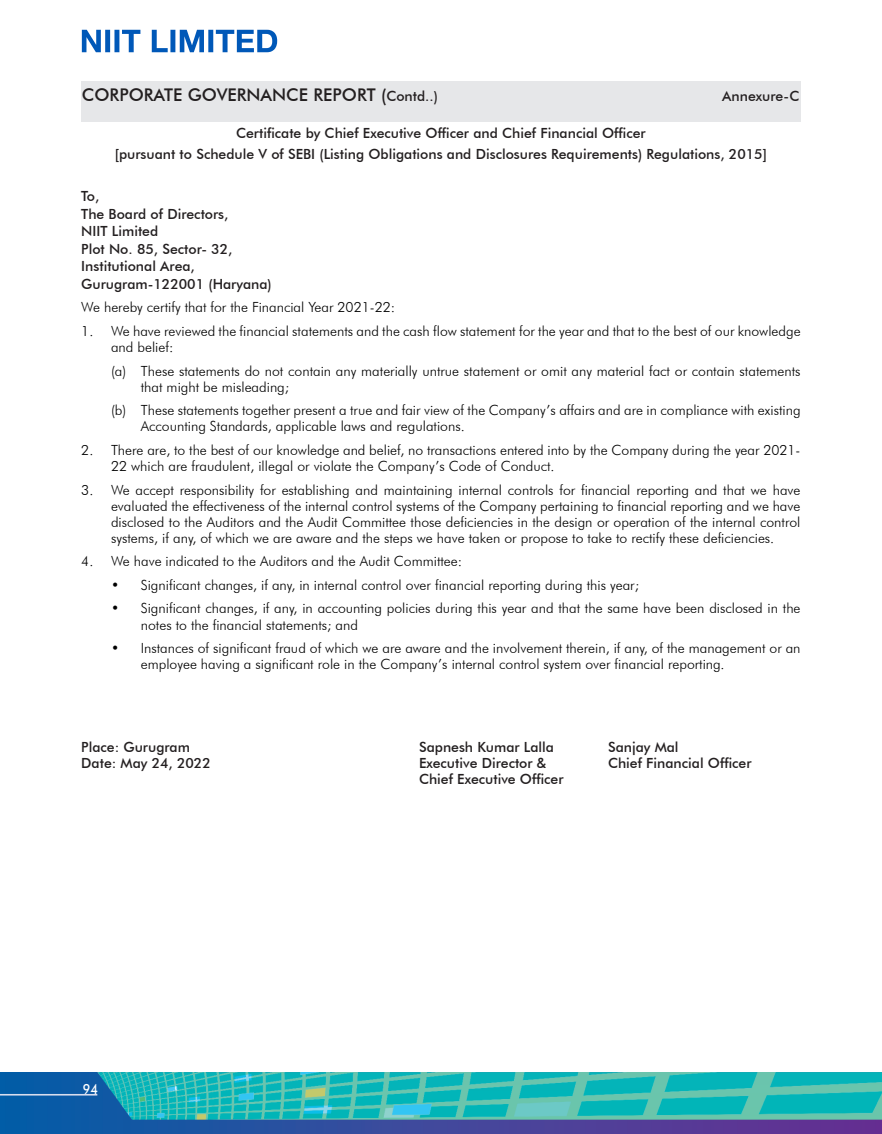
<style>
.page{position:relative;width:882px;height:1134px;background:#fff}
.page>*{position:absolute;margin:0;border:0;box-sizing:border-box;transform-origin:0 0}
.t1{font:500 17.5px "Futura BT";color:#231f20}
.t2{font:300 14px/16.1px "Futura BT";color:#000}
.List_Paragraph{font:500 14px "Futura BT";color:#231f20}
.No_Spacing{font:500 14px "Futura BT";color:#231f20}
.t3{font:500 14px "Futura BT";color:#fff;scale:.9 1}
.s1{font-size:14px}
</style>
<div class="page">
<img style="left:0;top:1073px;width:882px;height:61px">
<div style="left:81px;top:82px;width:720px;height:40px;background:#e6e7e9"></div>
<svg style="left:82px;top:30px;width:195px;height:22px"></svg>
<p class="t1" style="left:82px;top:84px;width:358px">CORPORATE GOVERNANCE REPORT (<span class="s1">Contd..)</span></p>
<p class="List_Paragraph" style="left:722px;top:88px;width:79px">Annexure-C</p>
<p class="List_Paragraph" style="left:236px;top:124px;width:411px">Certificate by Chief Executive Officer and Chief Financial Officer</p>
<p class="List_Paragraph" style="left:115px;top:145px;width:654px">[pursuant to Schedule V of SEBI (Listing Obligations and Disclosures Requirements) Regulations, 2015]</p>
<p class="No_Spacing" style="left:81px;top:187px;width:20px">To,</p>
<p class="No_Spacing" style="left:81px;top:205px;width:149px">The Board of Directors,</p>
<p class="No_Spacing" style="left:81px;top:223px;width:78px">NIIT Limited</p>
<p class="No_Spacing" style="left:81px;top:240px;width:153px">Plot No. 85, Sector- 32,</p>
<p class="No_Spacing" style="left:81px;top:258px;width:115px">Institutional Area,</p>
<p class="No_Spacing" style="left:81px;top:275px;width:192px">Gurugram-122001 (Haryana)</p>
<p class="t2" style="left:81px;top:299px;width:315px">We hereby certify that for the Financial Year 2021-22:</p>
<p class="t2" style="left:111px;top:323px;width:691px;text-indent:-30px">1. We have reviewed the financial statements and the cash flow statement for the year and that to the best of our knowledge and belief:</p>
<p class="t2" style="left:141px;top:362px;width:661px;text-indent:-30px">(a) These statements do not contain any materially untrue statement or omit any material fact or contain statements that might be misleading;</p>
<p class="t2" style="left:141px;top:402px;width:661px;text-indent:-30px">(b) These statements together present a true and fair view of the Company’s affairs and are in compliance with existing<br>Accounting Standards, applicable laws and regulations.</p>
<p class="t2" style="left:111px;top:442px;width:691px;text-indent:-30px">2. There are, to the best of our knowledge and belief, no transactions entered into by the Company during the year 2021-<br>22 which are fraudulent, illegal or violate the Company’s Code of Conduct.</p>
<p class="t2" style="left:111px;top:481px;width:691px;text-align:justify;text-indent:-30px">3. We accept responsibility for establishing and maintaining internal controls for financial reporting and that we have evaluated the effectiveness of the internal control systems of the Company pertaining to financial reporting and we have disclosed to the Auditors and the Audit Committee those deficiencies in the design or operation of the internal control systems, if any, of which we are aware and the steps we have taken or propose to take to rectify these deficiencies.</p>
<p class="t2" style="left:81px;top:553px;width:382px">4. We have indicated to the Auditors and the Audit Committee:</p>
<p class="t2" style="left:111px;top:577px;width:529px">• Significant changes, if any, in internal control over financial reporting during this year;</p>
<p class="t2" style="left:141px;top:600px;width:661px;text-indent:-30px">• Significant changes, if any, in accounting policies during this year and that the same have been disclosed in the notes to the financial statements; and</p>
<p class="t2" style="left:141px;top:640px;width:661px;text-indent:-30px">• Instances of significant fraud of which we are aware and the involvement therein, if any, of the management or an employee having a significant role in the Company’s internal control system over financial reporting.</p>
<p class="List_Paragraph" style="left:81px;top:739px;width:110px">Place: Gurugram</p>
<p class="List_Paragraph" style="left:419px;top:739px;width:137px">Sapnesh Kumar Lalla</p>
<p class="List_Paragraph" style="left:608px;top:739px;width:72px">Sanjay Mal</p>
<p class="List_Paragraph" style="left:81px;top:755px;width:131px">Date: May 24, 2022</p>
<p class="List_Paragraph" style="left:419px;top:755px;width:129px">Executive Director &amp;</p>
<p class="List_Paragraph" style="left:608px;top:755px;width:145px">Chief Financial Officer</p>
<p class="List_Paragraph" style="left:419px;top:771px;width:146px">Chief Executive Officer</p>
<p class="t3" style="left:83px;top:1080px;width:18px">94</p>
</div>
